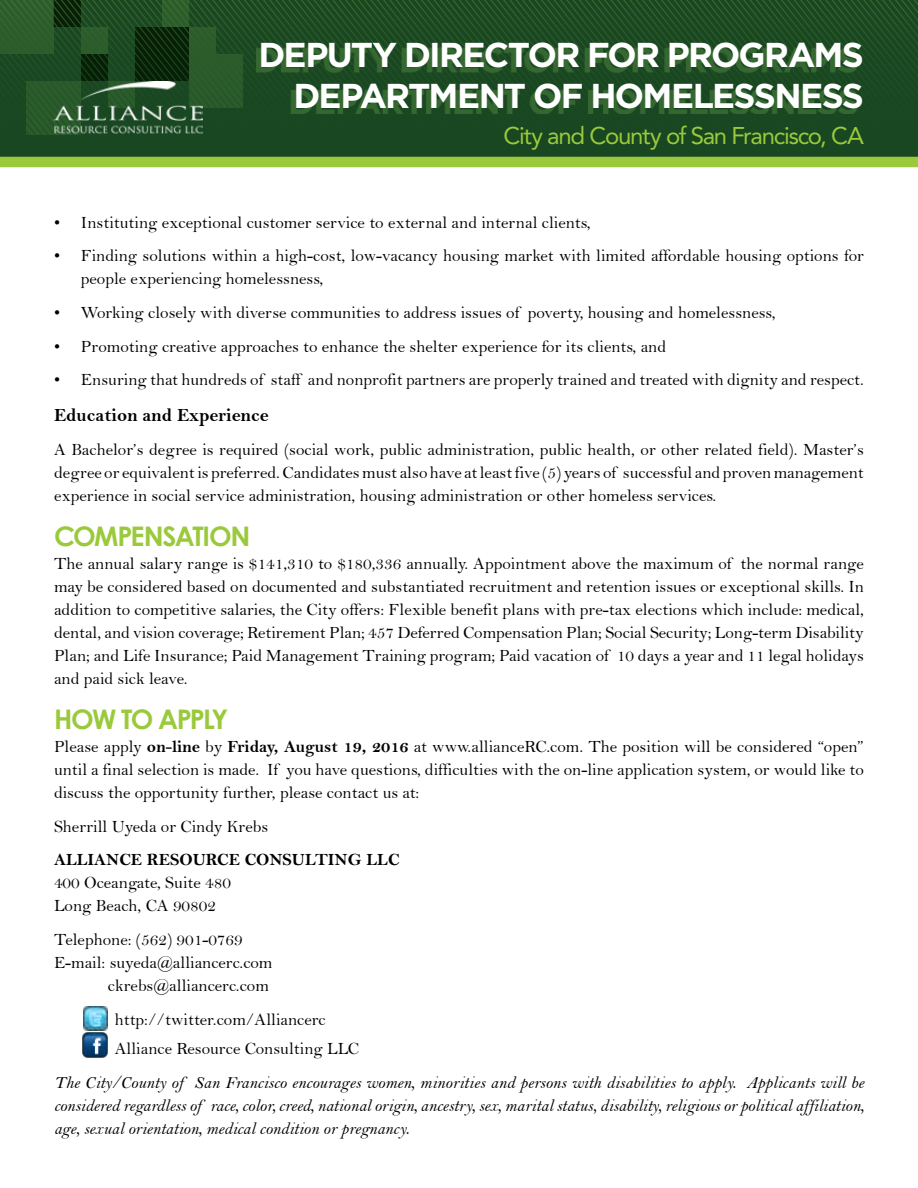
<style>
.page{position:relative;width:918px;height:1188px;background:#fff}
.page>*{position:absolute;margin:0;border:0;box-sizing:border-box;transform-origin:0 0}
.t1{font:700 34.5px/41.4px "Gotham";letter-spacing:-.05em;color:#fff;text-align:right}
.t2{font:700 27px "Century Gothic";letter-spacing:-.06em;color:#9aca3c}
.t3{font:24px "Avenir";letter-spacing:-.05em;color:#9aca3c}
.t4{font:18.75px "Bell MT Bold";color:#000}
.t5{font:17.25px/23px "Bell";color:#000}
.t6{font:17.25px/23px "Bell MT Italic";color:#000;text-align:justify}
.t7{font:17.25px "Bell MT Bold";color:#000}
.s1{font-family:"Bell MT Bold"}
</style>
<div class="page">
<svg style="left:0;top:0;width:918px;height:157px;background:#1c4a22"></svg>
<img style="left:53px;top:82px;width:149px;height:53px">
<div style="left:256px;top:47px;width:601px;height:67px;background:#407237;opacity:.75"></div>
<img style="left:83px;top:1007px;width:25px;height:51px">
<div style="left:0;top:157px;width:918px;height:10px;background:#9aca3c"></div>
<h1 class="t1" style="left:258px;top:33px;width:607px">DEPUTY DIRECTOR FOR PROGRAMS<br>DEPARTMENT OF HOMELESSNESS</h1>
<h3 class="t3" style="left:504px;top:122px;width:362px">City and County of San Francisco, CA</h3>
<p class="t5" style="left:54px;top:210px;width:538px">• Instituting exceptional customer service to external and internal clients,</p>
<p class="t5" style="left:81px;top:244px;width:785px;text-indent:-27px">• Finding solutions within a high-cost, low-vacancy housing market with limited affordable housing options for people experiencing homelessness,</p>
<p class="t5" style="left:54px;top:301px;width:723px">• Working closely with diverse communities to address issues of poverty, housing and homelessness,</p>
<p class="t5" style="left:54px;top:335px;width:614px">• Promoting creative approaches to enhance the shelter experience for its clients, and</p>
<p class="t5" style="left:54px;top:368px;width:811px">• Ensuring that hundreds of staff and nonprofit partners are properly trained and treated with dignity and respect.</p>
<p class="t4" style="left:54px;top:404px;width:216px">Education and Experience</p>
<p class="t5" style="left:54px;top:438px;width:812px;text-align:justify">A Bachelor’s degree is required (social work, public administration, public health, or other related field). Master’s degree or equivalent is preferred. Candidates must also have at least five (5) years of successful and proven management experience in social service administration, housing administration or other homeless services.</p>
<h2 class="t2" style="left:54px;top:516px;width:198px">COMPENSATION</h2>
<p class="t5" style="left:54px;top:552px;width:812px;text-align:justify">The annual salary range is $141,310 to $180,336 annually. Appointment above the maximum of the normal range may be considered based on documented and substantiated recruitment and retention issues or exceptional skills. In addition to competitive salaries, the City offers: Flexible benefit plans with pre-tax elections which include: medical, dental, and vision coverage; Retirement Plan; 457 Deferred Compensation Plan; Social Security; Long-term Disability Plan; and Life Insurance; Paid Management Training program; Paid vacation of 10 days a year and 11 legal holidays and paid sick leave.</p>
<h2 class="t2" style="left:54px;top:699px;width:176px">HOW TO APPLY</h2>
<p class="t5" style="left:54px;top:735px;width:811px;text-align:justify">Please apply <span class="s1">on-line</span> by <span class="s1">Friday, August 19, 2016</span> at www.allianceRC.com. The position will be considered “open” until a final selection is made. If you have questions, difficulties with the on-line application system, or would like to discuss the opportunity further, please contact us at:</p>
<p class="t5" style="left:54px;top:815px;width:216px">Sherrill Uyeda or Cindy Krebs</p>
<p class="t7" style="left:54px;top:850px;width:347px">ALLIANCE RESOURCE CONSULTING LLC</p>
<p class="t5" style="left:54px;top:871px;width:179px">400 Oceangate, Suite 480<br>Long Beach, CA 90802</p>
<p class="t5" style="left:54px;top:928px;width:190px">Telephone: (562) 901-0769</p>
<p class="t5" style="left:54px;top:951px;width:220px">E-mail: suyeda@alliancerc.com</p>
<p class="t5" style="left:108px;top:974px;width:162px">ckrebs@alliancerc.com</p>
<p class="t5" style="left:115px;top:1004px;width:246px;line-height:29.7px">http://twitter.com/Alliancerc<br>Alliance Resource Consulting LLC</p>
<p class="t6" style="left:54px;top:1071px;width:812px">The City/County of San Francisco encourages women, minorities and persons with disabilities to apply. Applicants will be considered regardless of race, color, creed, national origin, ancestry, sex, marital status, disability, religious or political affiliation, age, sexual orientation, medical condition or pregnancy.</p>
</div>
